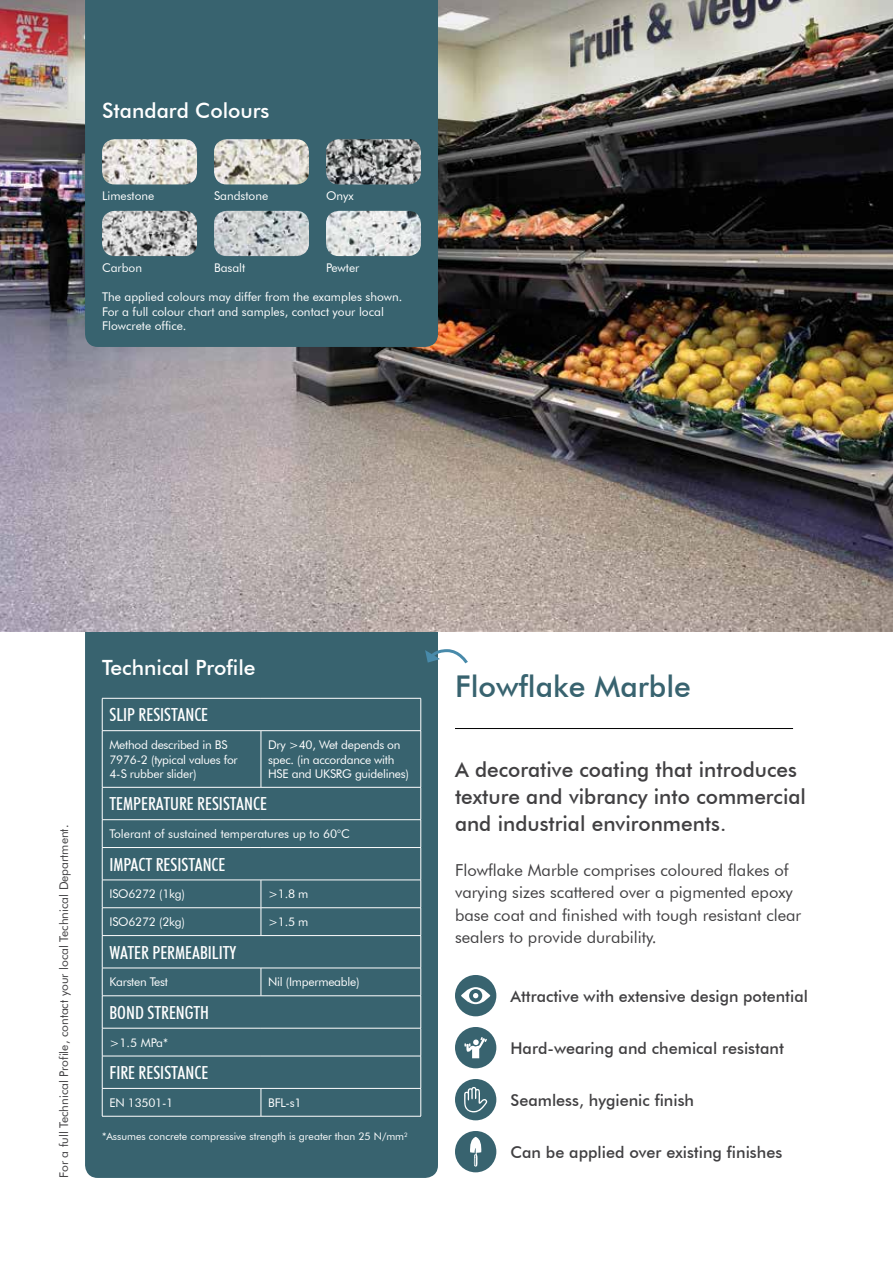
<style>
.page{position:relative;width:893px;height:1263px;background:#fff}
.page>*{position:absolute;margin:0;border:0;box-sizing:border-box;transform-origin:0 0}
.t1{font:500 30px "Futura BT";color:#38636f}
.t2{font:500 21px/27px "Futura BT";color:#414042}
.t3{font:500 21px "Futura BT";color:#fff}
.t4{font:500 condensed 18px "Futura BT";color:#fff}
.t5{font:16.5px/22.5px "Futura BT";color:#414042}
.t6{font:500 16.2px "Futura BT";color:#414042}
.t7{font:12px/14.4px "Futura BT";color:#fff}
.t8{font:12px/14.4px "Futura BT";letter-spacing:-.02em;color:#fff}
.t9{font:12px "Futura BT";color:#414042}
.t10{font:10.5px "Futura BT";color:#fff}
</style>
<div class="page">
<hr style="left:455px;top:728px;width:338px;height:1px;background:#000">
<div style="left:455px;top:975px;width:41px;height:41px;background:#38636f;border-radius:50%"></div>
<svg style="left:461px;top:987px;width:29px;height:17px"></svg>
<div style="left:455px;top:1027px;width:41px;height:41px;background:#38636f;border-radius:50%"></div>
<svg style="left:464px;top:1037px;width:23px;height:21px"></svg>
<div style="left:455px;top:1079px;width:41px;height:41px;background:#38636f;border-radius:50%"></div>
<svg style="left:464px;top:1087px;width:23px;height:26px"></svg>
<div style="left:455px;top:1131px;width:41px;height:41px;background:#38636f;border-radius:50%"></div>
<svg style="left:470px;top:1137px;width:12px;height:29px"></svg>
<div style="left:85px;top:631px;width:353px;height:547px;background:#38636f"></div>
<hr style="left:102px;top:698px;width:1px;height:32px;background:#fff">
<hr style="left:421px;top:698px;width:1px;height:32px;background:#fff">
<hr style="left:102px;top:787px;width:1px;height:32px;background:#fff">
<hr style="left:421px;top:787px;width:1px;height:32px;background:#fff">
<hr style="left:102px;top:848px;width:1px;height:32px;background:#fff">
<hr style="left:421px;top:848px;width:1px;height:32px;background:#fff">
<hr style="left:102px;top:936px;width:1px;height:32px;background:#fff">
<hr style="left:421px;top:936px;width:1px;height:32px;background:#fff">
<hr style="left:102px;top:996px;width:1px;height:32px;background:#fff">
<hr style="left:421px;top:996px;width:1px;height:32px;background:#fff">
<hr style="left:102px;top:1056px;width:1px;height:32px;background:#fff">
<hr style="left:421px;top:1056px;width:1px;height:32px;background:#fff">
<svg style="left:102px;top:820px;width:1px;height:27px"></svg>
<svg style="left:421px;top:820px;width:1px;height:27px"></svg>
<hr style="left:102px;top:847px;width:159px;height:1px;background:#fff">
<hr style="left:261px;top:847px;width:160px;height:1px;background:#fff">
<hr style="left:102px;top:935px;width:159px;height:1px;background:#fff">
<hr style="left:261px;top:935px;width:160px;height:1px;background:#fff">
<svg style="left:102px;top:1029px;width:1px;height:27px"></svg>
<svg style="left:421px;top:1028px;width:1px;height:28px"></svg>
<hr style="left:102px;top:1056px;width:159px;height:1px;background:#fff">
<hr style="left:261px;top:1056px;width:160px;height:1px;background:#fff">
<svg style="left:102px;top:881px;width:1px;height:54px"></svg>
<svg style="left:261px;top:881px;width:1px;height:54px"></svg>
<svg style="left:421px;top:880px;width:1px;height:55px"></svg>
<svg style="left:102px;top:969px;width:1px;height:26px"></svg>
<svg style="left:261px;top:969px;width:1px;height:26px"></svg>
<svg style="left:421px;top:968px;width:1px;height:27px"></svg>
<svg style="left:102px;top:1089px;width:1px;height:27px"></svg>
<svg style="left:261px;top:1089px;width:1px;height:27px"></svg>
<svg style="left:421px;top:1088px;width:1px;height:28px"></svg>
<hr style="left:102px;top:698px;width:159px;height:1px;background:#fff">
<hr style="left:261px;top:698px;width:160px;height:1px;background:#fff">
<hr style="left:102px;top:787px;width:159px;height:1px;background:#fff">
<hr style="left:261px;top:787px;width:160px;height:1px;background:#fff">
<hr style="left:102px;top:995px;width:159px;height:1px;background:#fff">
<hr style="left:261px;top:995px;width:160px;height:1px;background:#fff">
<hr style="left:102px;top:731px;width:1px;height:56px;background:#fff">
<hr style="left:261px;top:731px;width:1px;height:56px;background:#fff">
<hr style="left:421px;top:731px;width:1px;height:56px;background:#fff">
<hr style="left:102px;top:730px;width:159px;height:1px;background:#fff">
<hr style="left:261px;top:730px;width:160px;height:1px;background:#fff">
<hr style="left:102px;top:819px;width:159px;height:1px;background:#fff">
<hr style="left:261px;top:819px;width:160px;height:1px;background:#fff">
<hr style="left:102px;top:880px;width:159px;height:1px;background:#fff">
<hr style="left:261px;top:880px;width:160px;height:1px;background:#fff">
<hr style="left:102px;top:907px;width:159px;height:1px;background:#fff">
<hr style="left:261px;top:907px;width:160px;height:1px;background:#fff">
<hr style="left:102px;top:968px;width:159px;height:1px;background:#fff">
<hr style="left:261px;top:968px;width:160px;height:1px;background:#fff">
<hr style="left:102px;top:1028px;width:159px;height:1px;background:#fff">
<hr style="left:261px;top:1028px;width:160px;height:1px;background:#fff">
<hr style="left:102px;top:1088px;width:159px;height:1px;background:#fff">
<hr style="left:261px;top:1088px;width:160px;height:1px;background:#fff">
<hr style="left:102px;top:1116px;width:159px;height:1px;background:#fff">
<hr style="left:261px;top:1116px;width:160px;height:1px;background:#fff">
<svg style="left:425px;top:648px;width:43px;height:18px"></svg>
<img style="left:0;top:0;width:893px;height:631px">
<div style="left:85px;top:0;width:353px;height:347px;background:#38636f"></div>
<img style="left:102px;top:139px;width:95px;height:45px">
<img style="left:214px;top:139px;width:95px;height:45px">
<img style="left:326px;top:139px;width:95px;height:45px">
<img style="left:102px;top:211px;width:95px;height:45px">
<img style="left:214px;top:211px;width:95px;height:45px">
<img style="left:326px;top:211px;width:95px;height:45px">
<h2 class="t3" style="left:102px;top:98px;width:169px">Standard Colours</h2>
<p class="t7" style="left:102px;top:188px;width:54px">Limestone</p>
<p class="t7" style="left:214px;top:188px;width:56px">Sandstone</p>
<p class="t7" style="left:326px;top:188px;width:29px">Onyx</p>
<p class="t7" style="left:102px;top:260px;width:42px">Carbon</p>
<p class="t7" style="left:214px;top:260px;width:33px">Basalt</p>
<p class="t7" style="left:326px;top:260px;width:35px">Pewter</p>
<p class="t7" style="left:102px;top:290px;width:302px">The applied colours may differ from the examples shown.<br>For a full colour chart and samples, contact your local<br>Flowcrete office.</p>
<p class="t9" style="left:56px;top:1178px;width:354px;rotate:-90deg">For a full Technical Profile, contact your local Technical Department.</p>
<h2 class="t3" style="left:102px;top:655px;width:155px">Technical Profile</h2>
<h3 class="t4" style="left:109px;top:704px;width:100px">SLIP RESISTANCE</h3>
<p class="t8" style="left:109px;top:737px;width:130px">Method described in BS<br>7976-2 (typical values for<br>4-S rubber slider)</p>
<p class="t8" style="left:268px;top:737px;width:142px">Dry &gt;40, Wet depends on spec. (in accordance with<br>HSE and UKSRG guidelines)</p>
<h3 class="t4" style="left:109px;top:793px;width:159px">TEMPERATURE RESISTANCE</h3>
<p class="t7" style="left:109px;top:827px;width:242px">Tolerant of sustained temperatures up to 60°C</p>
<h3 class="t4" style="left:109px;top:853px;width:117px">IMPACT RESISTANCE</h3>
<p class="t8" style="left:109px;top:887px;width:77px">ISO6272 (1kg)</p>
<p class="t7" style="left:268px;top:887px;width:42px">&gt;1.8 m</p>
<p class="t8" style="left:109px;top:915px;width:77px">ISO6272 (2kg)</p>
<p class="t7" style="left:268px;top:915px;width:42px">&gt;1.5 m</p>
<h3 class="t4" style="left:109px;top:941px;width:129px">WATER PERMEABILITY</h3>
<p class="t8" style="left:109px;top:975px;width:60px">Karsten Test</p>
<p class="t8" style="left:268px;top:975px;width:93px">Nil (Impermeable)</p>
<h3 class="t4" style="left:109px;top:1001px;width:101px">BOND STRENGTH</h3>
<p class="t7" style="left:109px;top:1035px;width:60px">&gt;1.5 MPa*</p>
<h3 class="t4" style="left:109px;top:1062px;width:100px">FIRE RESISTANCE</h3>
<p class="t7" style="left:109px;top:1095px;width:65px">EN 13501-1</p>
<p class="t7" style="left:268px;top:1095px;width:35px">BFL-s1</p>
<p class="t10" style="left:102px;top:1130px;width:307px">*Assumes concrete compressive strength is greater than 25 N/mm<sup>2</sup></p>
<h1 class="t1" style="left:455px;top:668px;width:237px">Flowflake Marble</h1>
<h2 class="t2" style="left:455px;top:755px;width:352px">A decorative coating that introduces texture and vibrancy into commercial and industrial environments.</h2>
<h3 class="t5" style="left:455px;top:858px;width:348px">Flowflake Marble comprises coloured flakes of varying sizes scattered over a pigmented epoxy base coat and finished with tough resistant clear sealers to provide durability.</h3>
<h3 class="t6" style="left:510px;top:986px;width:299px">Attractive with extensive design potential</h3>
<h3 class="t6" style="left:510px;top:1038px;width:275px">Hard-wearing and chemical resistant</h3>
<h3 class="t6" style="left:510px;top:1090px;width:185px">Seamless, hygienic finish</h3>
<h3 class="t6" style="left:510px;top:1142px;width:273px">Can be applied over existing finishes</h3>
</div>
